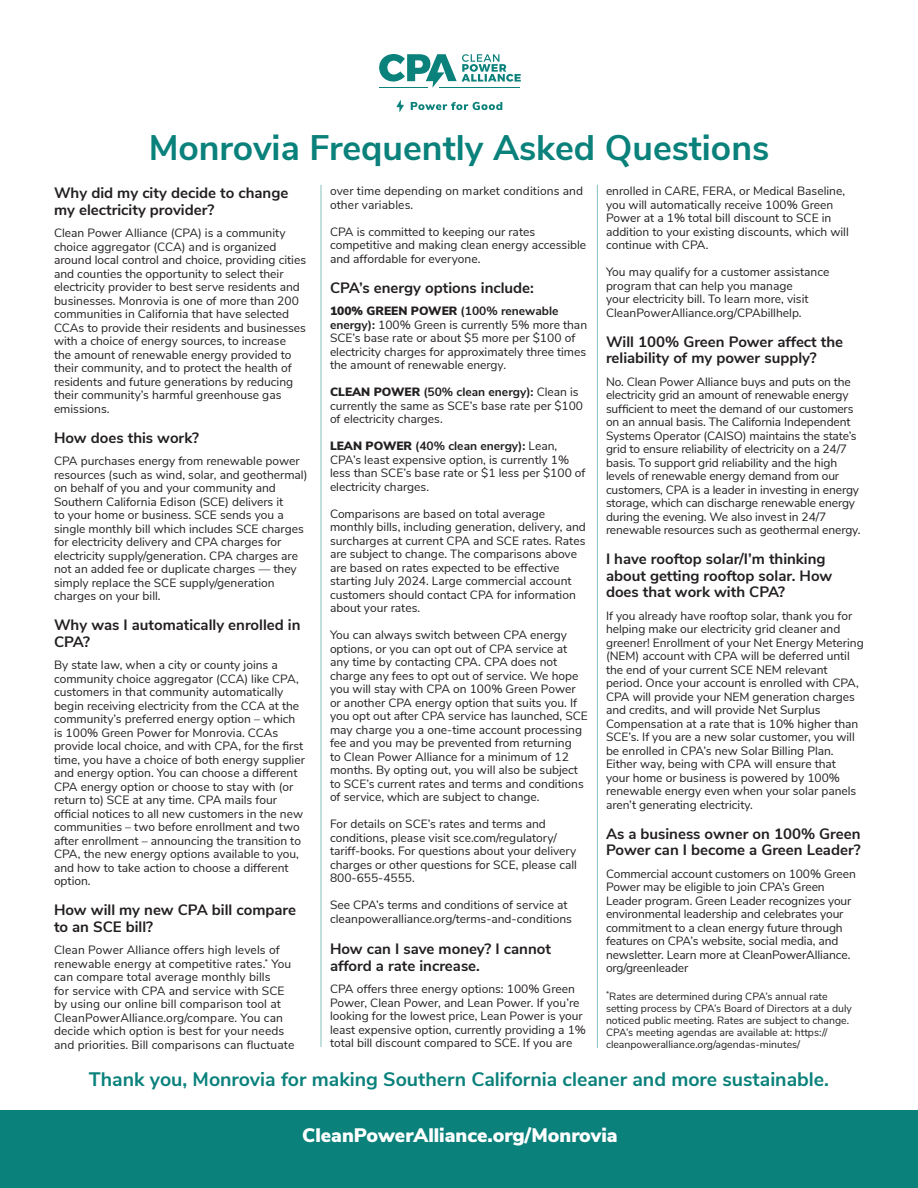
<style>
.page{position:relative;width:918px;height:1188px;background:#fff}
.page>*{position:absolute;margin:0;border:0;box-sizing:border-box;transform-origin:0 0}
.t1{font:700 35.4px "Nunito Sans";color:#0a817b}
.Paragraph_Style_1{font:700 19.5px "Nunito Sans";color:#0a817b}
.t2{font:900 19.5px "Nunito Sans";color:#fff}
.Paragraph_Style_2{font:700 15px/16.5px "Nunito Sans";color:#231f20}
.Paragraph_Style_1-2{font:12px/13.5px "Nunito Sans";color:#231f20}
.Paragraph_Style_1-3{font:10.5px/12px "Nunito Sans";color:#231f20}
.s1{font-weight:900}
.s2{font-weight:700}
</style>
<div class="page">
<svg style="left:379px;top:54px;width:142px;height:34px"></svg>
<svg style="left:411px;top:102px;width:91px;height:8px"></svg>
<svg style="left:396px;top:100px;width:8px;height:12px"></svg>
<hr style="left:321px;top:185px;width:1px;height:862px;background:#0a817b">
<hr style="left:597px;top:185px;width:1px;height:863px;background:#0a817b">
<div style="left:0;top:1111px;width:918px;height:77px;background:#0a817b"></div>
<p class="t1" style="left:149px;top:122px;width:622px">Monrovia Frequently Asked Questions</p>
<p class="Paragraph_Style_2" style="left:54px;top:184px;width:236px">Why did my city decide to change my electricity provider?</p>
<p class="Paragraph_Style_1-2" style="left:54px;top:226px;width:254px">Clean Power Alliance (CPA) is a community choice aggregator (CCA) and is organized around local control and choice, providing cities and counties the opportunity to select their electricity provider to best serve residents and businesses. Monrovia is one of more than 200 communities in California that have selected CCAs to provide their residents and businesses with a choice of energy sources, to increase the amount of renewable energy provided to their community, and to protect the health of residents and future generations by reducing their community’s harmful greenhouse gas emissions.</p>
<p class="Paragraph_Style_2" style="left:54px;top:428px;width:147px">How does this work?</p>
<p class="Paragraph_Style_1-2" style="left:54px;top:454px;width:255px">CPA purchases energy from renewable power resources (such as wind, solar, and geothermal) on behalf of you and your community and Southern California Edison (SCE) delivers it<br>to your home or business. SCE sends you a single monthly bill which includes SCE charges for electricity delivery and CPA charges for electricity supply/generation. CPA charges are not an added fee or duplicate charges — they simply replace the SCE supply/generation charges on your bill.</p>
<p class="Paragraph_Style_2" style="left:54px;top:616px;width:248px">Why was I automatically enrolled in<br>CPA?</p>
<p class="Paragraph_Style_1-2" style="left:54px;top:658px;width:252px">By state law, when a city or county joins a community choice aggregator (CCA) like CPA, customers in that community automatically begin receiving electricity from the CCA at the community’s preferred energy option – which is 100% Green Power for Monrovia. CCAs provide local choice, and with CPA, for the first time, you have a choice of both energy supplier and energy option. You can choose a different CPA energy option or choose to stay with (or return to) SCE at any time. CPA mails four official notices to all new customers in the new communities – two before enrollment and two after enrollment – announcing the transition to CPA, the new energy options available to you, and how to take action to choose a different option.</p>
<p class="Paragraph_Style_2" style="left:54px;top:901px;width:244px">How will my new CPA bill compare to an SCE bill?</p>
<p class="Paragraph_Style_1-2" style="left:54px;top:943px;width:242px">Clean Power Alliance offers high levels of renewable energy at competitive rates.<sup>*</sup> You can compare total average monthly bills<br>for service with CPA and service with SCE by using our online bill comparison tool at CleanPowerAlliance.org/compare. You can decide which option is best for your needs and priorities. Bill comparisons can fluctuate</p>
<p class="Paragraph_Style_1-2" style="left:606px;top:183px;width:244px">enrolled in CARE, FERA, or Medical Baseline, you will automatically receive 100% Green Power at a 1% total bill discount to SCE in addition to your existing discounts, which will continue with CPA.</p>
<p class="Paragraph_Style_1-2" style="left:606px;top:264px;width:225px">You may qualify for a customer assistance program that can help you manage<br>your electricity bill. To learn more, visit CleanPowerAlliance.org/CPAbillhelp.</p>
<p class="Paragraph_Style_2" style="left:606px;top:332px;width:239px">Will 100% Green Power affect the reliability of my power supply?</p>
<p class="Paragraph_Style_1-2" style="left:606px;top:374px;width:256px">No. Clean Power Alliance buys and puts on the electricity grid an amount of renewable energy sufficient to meet the demand of our customers on an annual basis. The California Independent Systems Operator (CAISO) maintains the state’s grid to ensure reliability of electricity on a 24/7 basis. To support grid reliability and the high levels of renewable energy demand from our customers, CPA is a leader in investing in energy storage, which can discharge renewable energy during the evening. We also invest in 24/7 renewable resources such as geothermal energy.</p>
<p class="Paragraph_Style_2" style="left:606px;top:550px;width:228px">I have rooftop solar/I’m thinking about getting rooftop solar. How does that work with CPA?</p>
<p class="Paragraph_Style_1-2" style="left:606px;top:608px;width:259px">If you already have rooftop solar, thank you for helping make our electricity grid cleaner and greener! Enrollment of your Net Energy Metering (NEM) account with CPA will be deferred until the end of your current SCE NEM relevant period. Once your account is enrolled with CPA, CPA will provide your NEM generation charges and credits, and will provide Net Surplus Compensation at a rate that is 10% higher than SCE’s. If you are a new solar customer, you will be enrolled in CPA’s new Solar Billing Plan.<br>Either way, being with CPA will ensure that<br>your home or business is powered by 100% renewable energy even when your solar panels aren’t generating electricity.</p>
<p class="Paragraph_Style_2" style="left:606px;top:824px;width:256px">As a business owner on 100% Green<br>Power can I become a Green Leader?</p>
<p class="Paragraph_Style_1-2" style="left:606px;top:866px;width:251px">Commercial account customers on 100% Green Power may be eligible to join CPA’s Green Leader program. Green Leader recognizes your environmental leadership and celebrates your commitment to a clean energy future through features on CPA’s website, social media, and newsletter. Learn more at CleanPowerAlliance. org/greenleader</p>
<p class="Paragraph_Style_1-3" style="left:606px;top:990px;width:248px"><sup>*</sup>Rates are determined during CPA’s annual rate setting process by CPA’s Board of Directors at a duly noticed public meeting. Rates are subject to change.<br>CPA’s meeting agendas are available at: https:// cleanpoweralliance.org/agendas-minutes/</p>
<p class="Paragraph_Style_1-2" style="left:330px;top:183px;width:255px">over time depending on market conditions and other variables.</p>
<p class="Paragraph_Style_1-2" style="left:330px;top:224px;width:258px">CPA is committed to keeping our rates competitive and making clean energy accessible and affordable for everyone.</p>
<p class="Paragraph_Style_2" style="left:330px;top:278px;width:205px">CPA’s energy options include:</p>
<p class="Paragraph_Style_1-2" style="left:330px;top:303px;width:259px"><span class="s1">100% GREEN POWER</span> <span class="s2">(100% renewable energy):</span> 100% Green is currently 5% more than SCE’s base rate or about $5 more per $100 of electricity charges for approximately three times the amount of renewable energy.</p>
<p class="Paragraph_Style_1-2" style="left:330px;top:384px;width:255px"><span class="s1">CLEAN POWER</span> <span class="s2">(50% clean energy):</span> Clean is currently the same as SCE’s base rate per $100 of electricity charges.</p>
<p class="Paragraph_Style_1-2" style="left:330px;top:438px;width:257px"><span class="s1">LEAN POWER</span> <span class="s2">(40% clean energy):</span> Lean, CPA’s least expensive option, is currently 1% less than SCE’s base rate or $1 less per $100 of electricity charges.</p>
<p class="Paragraph_Style_1-2" style="left:330px;top:506px;width:257px">Comparisons are based on total average monthly bills, including generation, delivery, and surcharges at current CPA and SCE rates. Rates are subject to change. The comparisons above are based on rates expected to be effective starting July 2024. Large commercial account customers should contact CPA for information about your rates.</p>
<p class="Paragraph_Style_1-2" style="left:330px;top:627px;width:259px">You can always switch between CPA energy options, or you can opt out of CPA service at any time by contacting CPA. CPA does not charge any fees to opt out of service. We hope you will stay with CPA on 100% Green Power or another CPA energy option that suits you. If you opt out after CPA service has launched, SCE may charge you a one-time account processing fee and you may be prevented from returning<br>to Clean Power Alliance for a minimum of 12 months. By opting out, you will also be subject to SCE’s current rates and terms and conditions of service, which are subject to change.</p>
<p class="Paragraph_Style_1-2" style="left:330px;top:816px;width:249px">For details on SCE’s rates and terms and conditions, please visit sce.com/regulatory/ tariff-books. For questions about your delivery charges or other questions for SCE, please call 800-655-4555.</p>
<p class="Paragraph_Style_1-2" style="left:330px;top:897px;width:243px">See CPA’s terms and conditions of service at cleanpoweralliance.org/terms-and-conditions</p>
<p class="Paragraph_Style_2" style="left:330px;top:940px;width:222px">How can I save money? I cannot afford a rate increase.</p>
<p class="Paragraph_Style_1-2" style="left:330px;top:981px;width:258px">CPA offers three energy options: 100% Green Power, Clean Power, and Lean Power. If you’re looking for the lowest price, Lean Power is your least expensive option, currently providing a 1% total bill discount compared to SCE. If you are</p>
<p class="Paragraph_Style_1" style="left:89px;top:1065px;width:742px">Thank you, Monrovia for making Southern California cleaner and more sustainable.</p>
<p class="t2" style="left:302px;top:1121px;width:317px">CleanPowerAlliance.org/Monrovia</p>
</div>
